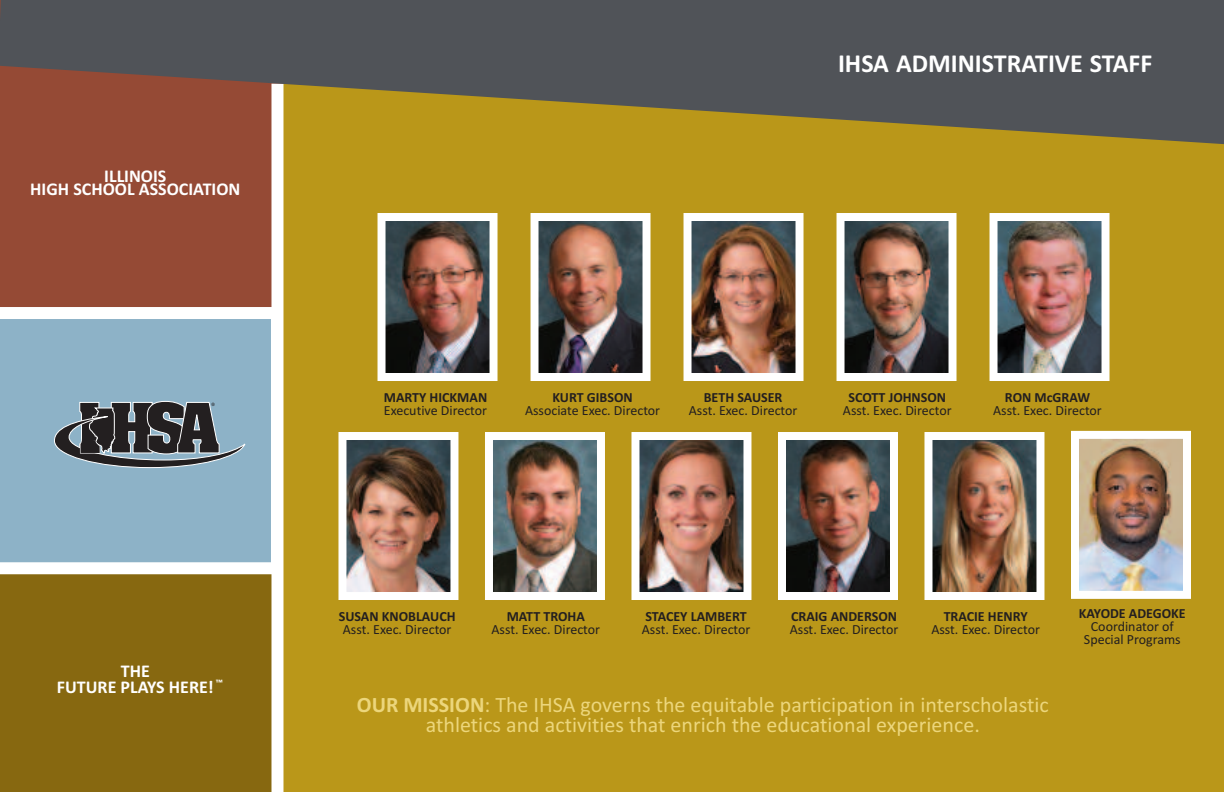
<style>
.page{position:relative;width:1224px;height:792px;background:#fff}
.page>*{position:absolute;margin:0;border:0;box-sizing:border-box;transform-origin:0 0}
.t1{font:700 26px "Calibri";color:#fff}
.t2{font:22px/20px "Calibri";color:#ecd67c;text-align:center}
.t3{font:700 18px/16px "Calibri";color:#fff;text-align:center}
.t4{font:14px/13px "Calibri";color:#231f20;text-align:center}
.t5{font:700 14px "Calibri";color:#231f20}
.t6{font:700 10px "Calibri";color:#fff}
.s1{font-weight:700}
</style>
<div class="page">
<div style="left:0;top:0;width:284px;height:318px;background:#954a35"></div>
<div style="left:0;top:474px;width:284px;height:318px;background:#876810"></div>
<svg style="left:0;top:307px;width:271px;height:267px;background:#99bacd"></svg>
<div style="left:283px;top:0;width:941px;height:792px;background:#ba9719"></div>
<img style="left:387px;top:222px;width:102px;height:150px">
<div style="left:378px;top:213px;width:120px;height:168px;border:8px solid #fff"></div>
<img style="left:846px;top:222px;width:102px;height:150px">
<div style="left:837px;top:213px;width:120px;height:168px;border:8px solid #fff"></div>
<img style="left:693px;top:222px;width:102px;height:150px">
<div style="left:684px;top:213px;width:120px;height:168px;border:8px solid #fff"></div>
<img style="left:540px;top:222px;width:102px;height:150px">
<div style="left:531px;top:213px;width:120px;height:168px;border:8px solid #fff"></div>
<img style="left:347px;top:441px;width:102px;height:150px">
<div style="left:338px;top:432px;width:120px;height:168px;border:8px solid #fff"></div>
<img style="left:787px;top:441px;width:102px;height:150px">
<div style="left:778px;top:432px;width:120px;height:168px;border:8px solid #fff"></div>
<img style="left:640px;top:441px;width:102px;height:150px">
<div style="left:631px;top:432px;width:120px;height:168px;border:8px solid #fff"></div>
<img style="left:494px;top:441px;width:102px;height:150px">
<div style="left:485px;top:432px;width:120px;height:168px;border:8px solid #fff"></div>
<img style="left:933px;top:441px;width:102px;height:150px">
<div style="left:924px;top:432px;width:120px;height:168px;border:8px solid #fff"></div>
<img style="left:999px;top:222px;width:102px;height:150px">
<div style="left:990px;top:213px;width:120px;height:168px;border:8px solid #fff"></div>
<svg style="left:54px;top:401px;width:191px;height:67px;background:#5e6971"></svg>
<div style="left:271px;top:84px;width:12px;height:708px;background:#fff"></div>
<svg style="left:0;top:0;width:1224px;height:145px;fill:#505358"></svg>
<img style="left:1080px;top:440px;width:102px;height:150px">
<div style="left:1071px;top:431px;width:120px;height:168px;border:8px solid #fff"></div>
<p class="t3" style="left:30px;top:169px;width:212px;line-height:13px">ILLINOIS<br>HIGH SCHOOL ASSOCIATION</p>
<p class="t3" style="left:57px;top:663px;width:158px">THE<br>FUTURE PLAYS HERE!</p>
<p class="t6" style="left:216px;top:677px;width:9px">™</p>
<h1 class="t1" style="left:838px;top:47px;width:316px">IHSA ADMINISTRATIVE STAFF</h1>
<p class="t5" style="left:384px;top:388px;width:105px">MARTY HICKMAN</p>
<p class="t4" style="left:384px;top:403px;width:105px">Executive Director</p>
<p class="t5" style="left:552px;top:388px;width:82px">KURT GIBSON</p>
<p class="t4" style="left:525px;top:403px;width:137px">Associate Exec. Director</p>
<p class="t5" style="left:704px;top:388px;width:80px">BETH SAUSER</p>
<p class="t4" style="left:689px;top:403px;width:110px">Asst. Exec. Director</p>
<p class="t5" style="left:848px;top:388px;width:99px">SCOTT JOHNSON</p>
<p class="t4" style="left:843px;top:403px;width:110px">Asst. Exec. Director</p>
<p class="t5" style="left:1005px;top:388px;width:87px">RON MCGRAW</p>
<p class="t4" style="left:993px;top:403px;width:110px">Asst. Exec. Director</p>
<p class="t5" style="left:339px;top:607px;width:118px">SUSAN KNOBLAUCH</p>
<p class="t4" style="left:343px;top:622px;width:110px">Asst. Exec. Director</p>
<p class="t5" style="left:507px;top:607px;width:80px">MATT TROHA</p>
<p class="t4" style="left:492px;top:622px;width:110px">Asst. Exec. Director</p>
<p class="t5" style="left:645px;top:607px;width:103px">STACEY LAMBERT</p>
<p class="t4" style="left:642px;top:622px;width:110px">Asst. Exec. Director</p>
<p class="t5" style="left:791px;top:607px;width:108px">CRAIG ANDERSON</p>
<p class="t4" style="left:790px;top:622px;width:110px">Asst. Exec. Director</p>
<p class="t5" style="left:944px;top:607px;width:86px">TRACIE HENRY</p>
<p class="t4" style="left:931px;top:622px;width:110px">Asst. Exec. Director</p>
<p class="t5" style="left:1079px;top:605px;width:108px">KAYODE ADEGOKE</p>
<p class="t4" style="left:1084px;top:620px;width:98px">Coordinator of<br>Special Programs</p>
<h2 class="t2" style="left:357px;top:694px;width:694px"><span class="s1">OUR MISSION</span>: The IHSA governs the equitable participation in interscholastic athletics and activities that enrich the educational experience.</h2>
</div>
